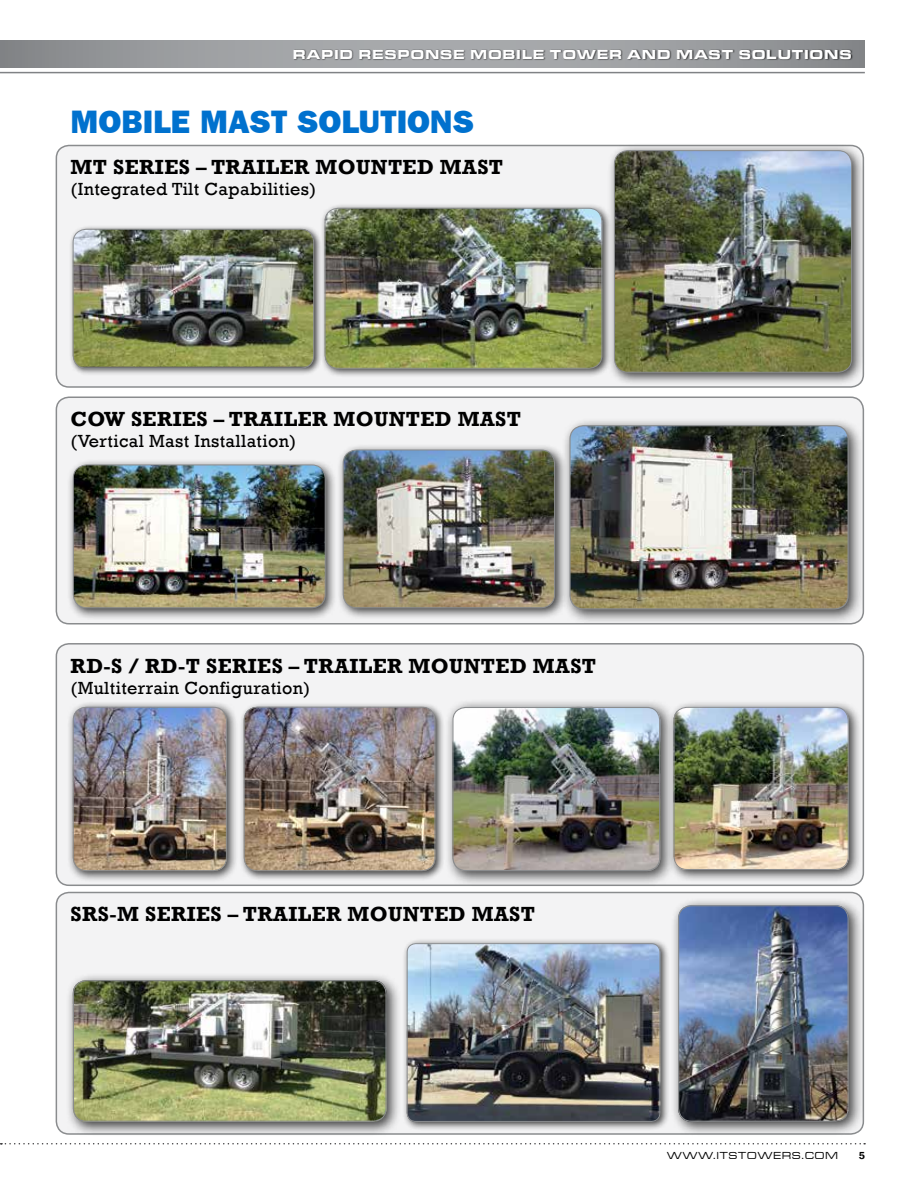
<style>
.page{position:relative;width:918px;height:1188px;background:#fff}
.page>*{position:absolute;margin:0;border:0;box-sizing:border-box;transform-origin:0 0}
.t1{font:800 32.55px "ITC Franklin Gothic";color:#0071ce}
.t2{font:700 21px "Rockwell";letter-spacing:.02em;color:#000}
.t3{font:18px "Rockwell";letter-spacing:.02em;color:#000}
.t4{font:700 expanded 13.5px "Microgramma Com";letter-spacing:.1em;color:#fff}
.t5{font:500 expanded 10.5px "Microgramma Com";letter-spacing:.1em;color:#000}
.t6{font:600 10.5px "Franklin Gothic";color:#000}
</style>
<div class="page">
<div style="left:56px;top:146px;width:807px;height:241px;background:#f3f3f4;border-radius:13px"></div>
<div style="left:56px;top:145px;width:808px;height:243px;border:2px solid #8a8c8e;border-radius:13px"></div>
<div style="left:56px;top:397px;width:807px;height:227px;background:#f3f3f4;border-radius:13px"></div>
<div style="left:56px;top:397px;width:808px;height:228px;border:2px solid #8a8c8e;border-radius:13px"></div>
<div style="left:56px;top:644px;width:807px;height:241px;background:#f3f3f4;border-radius:13px"></div>
<div style="left:56px;top:643px;width:808px;height:243px;border:2px solid #8a8c8e;border-radius:13px"></div>
<div style="left:56px;top:892px;width:807px;height:242px;background:#f3f3f4;border-radius:13px"></div>
<div style="left:56px;top:892px;width:808px;height:243px;border:2px solid #8a8c8e;border-radius:13px"></div>
<svg style="left:0;top:40px;width:1px;height:28px"></svg>
<svg style="left:1px;top:40px;width:864px;height:28px;background:#9a9c9e"></svg>
<hr style="left:0;top:72px;width:865px;height:1px;background:#808285">
<div style="left:294px;top:49px;width:559px;height:11px;background:#000;opacity:.75"></div>
<svg style="left:0;top:1143px;width:865px;height:1px"></svg>
<div style="left:337px;top:444px;width:230px;height:177px;background:#000;opacity:.75"></div>
<img style="left:343px;top:450px;width:212px;height:158px">
<div style="left:343px;top:450px;width:212px;height:158px;border:1px solid #8a8c8e;border-radius:14px"></div>
<div style="left:67px;top:458px;width:271px;height:162px;background:#000;opacity:.75"></div>
<img style="left:73px;top:465px;width:252px;height:143px">
<div style="left:73px;top:465px;width:253px;height:143px;border:1px solid #8a8c8e;border-radius:14px"></div>
<div style="left:562px;top:417px;width:302px;height:208px;background:#000;opacity:.75"></div>
<img style="left:570px;top:426px;width:278px;height:183px">
<div style="left:569px;top:425px;width:280px;height:185px;border:1px solid #8a8c8e;border-radius:14px"></div>
<div style="left:607px;top:143px;width:258px;height:243px;background:#000;opacity:.75"></div>
<img style="left:614px;top:151px;width:238px;height:221px">
<div style="left:614px;top:150px;width:238px;height:223px;border:1px solid #8a8c8e;border-radius:14px"></div>
<div style="left:320px;top:203px;width:292px;height:175px;background:#000;opacity:.75"></div>
<img style="left:325px;top:208px;width:277px;height:161px">
<div style="left:325px;top:208px;width:277px;height:161px;border:1px solid #8a8c8e;border-radius:13px"></div>
<div style="left:69px;top:225px;width:253px;height:152px;background:#000;opacity:.75"></div>
<img style="left:73px;top:229px;width:241px;height:138px">
<div style="left:73px;top:229px;width:241px;height:140px;border:1px solid #8a8c8e;border-radius:13px"></div>
<div style="left:67px;top:701px;width:171px;height:182px;background:#000;opacity:.75"></div>
<img style="left:73px;top:707px;width:154px;height:164px">
<div style="left:73px;top:707px;width:154px;height:164px;border:1px solid #8a8c8e;border-radius:13px"></div>
<div style="left:667px;top:700px;width:195px;height:183px;background:#000;opacity:.75"></div>
<img style="left:676px;top:707px;width:173px;height:163px">
<div style="left:674px;top:707px;width:175px;height:163px;border:1px solid #8a8c8e;border-radius:13px"></div>
<div style="left:445px;top:699px;width:231px;height:188px;background:#000;opacity:.75"></div>
<img style="left:452px;top:707px;width:208px;height:164px">
<div style="left:452px;top:707px;width:208px;height:164px;border:1px solid #8a8c8e;border-radius:13px"></div>
<div style="left:671px;top:898px;width:192px;height:238px;background:#000;opacity:.75"></div>
<img style="left:678px;top:905px;width:171px;height:217px">
<div style="left:678px;top:905px;width:171px;height:217px;border:1px solid #8a8c8e;border-radius:13px"></div>
<div style="left:239px;top:702px;width:206px;height:179px;background:#000;opacity:.75"></div>
<img style="left:244px;top:707px;width:191px;height:164px">
<div style="left:244px;top:707px;width:191px;height:164px;border:1px solid #8a8c8e;border-radius:13px"></div>
<div style="left:402px;top:938px;width:268px;height:193px;background:#000;opacity:.75"></div>
<img style="left:407px;top:943px;width:253px;height:179px">
<div style="left:407px;top:943px;width:253px;height:179px;border:1px solid #8a8c8e;border-radius:9px"></div>
<div style="left:65px;top:973px;width:336px;height:164px;background:#000;opacity:.75"></div>
<img style="left:73px;top:980px;width:314px;height:142px">
<div style="left:73px;top:980px;width:314px;height:142px;border:1px solid #8a8c8e;border-radius:13px"></div>
<p class="t4" style="left:293px;top:45px;width:560px">RAPID RESPONSE MOBILE TOWER AND MAST SOLUTIONS</p>
<h1 class="t1" style="left:71px;top:103px;width:405px">MOBILE MAST SOLUTIONS</h1>
<p class="t2" style="left:71px;top:154px;width:434px">MT SERIES – TRAILER MOUNTED MAST</p>
<p class="t3" style="left:71px;top:179px;width:247px">(Integrated Tilt Capabilities)</p>
<p class="t2" style="left:71px;top:406px;width:452px">COW SERIES – TRAILER MOUNTED MAST</p>
<p class="t3" style="left:71px;top:431px;width:227px">(Vertical Mast Installation)</p>
<p class="t2" style="left:71px;top:653px;width:527px">RD-S / RD-T SERIES – TRAILER MOUNTED MAST</p>
<p class="t3" style="left:71px;top:677px;width:241px">(Multiterrain Configuration)</p>
<p class="t2" style="left:71px;top:901px;width:466px">SRS-M SERIES – TRAILER MOUNTED MAST</p>
<p class="t5" style="left:667px;top:1149px;width:172px">WWW.ITSTOWERS.COM</p>
<p class="t6" style="left:859px;top:1149px;width:8px">5</p>
</div>
